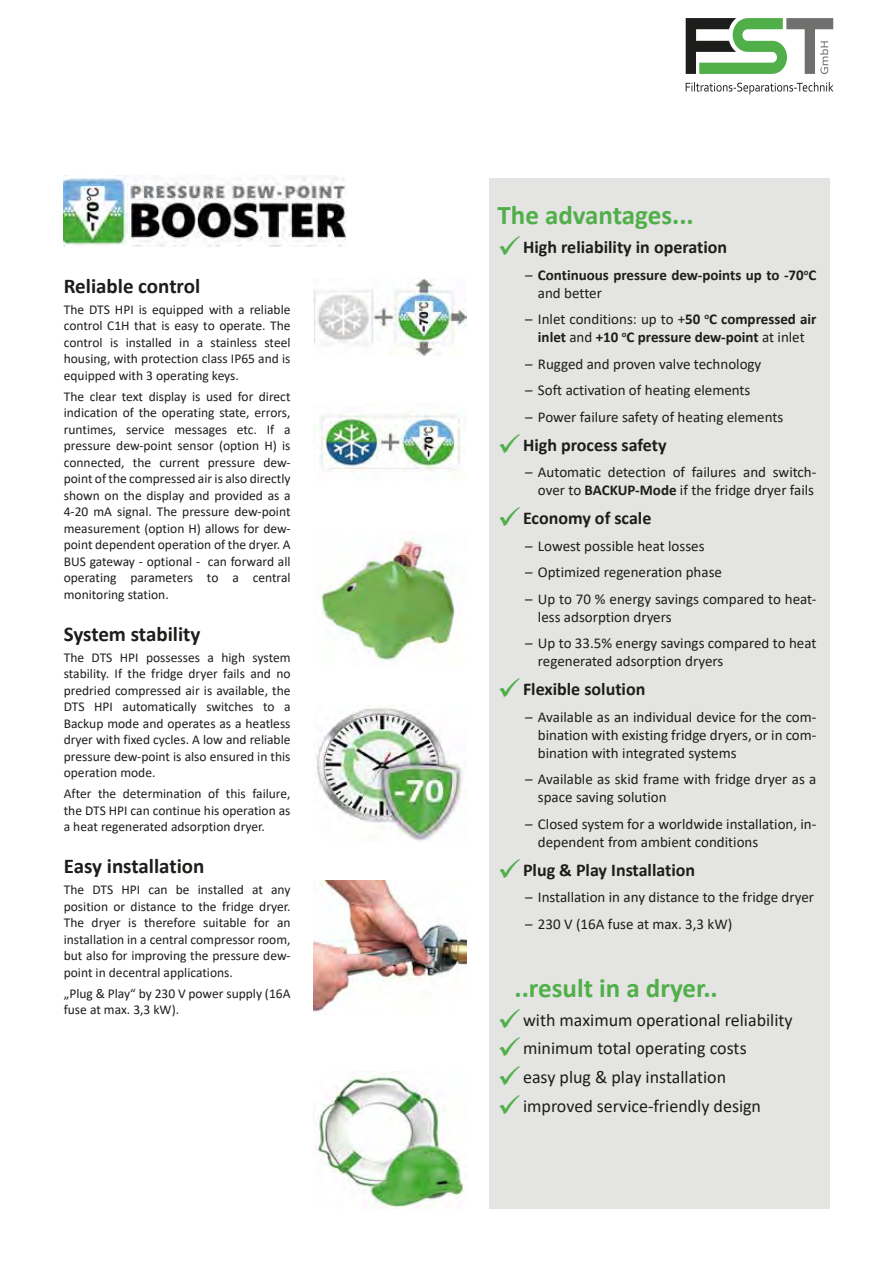
<style>
.page{position:relative;width:893px;height:1263px;background:#fff}
.page>*{position:absolute;margin:0;border:0;box-sizing:border-box;transform-origin:0 0}
.t1{font:700 27px "Calibri";color:#50af48}
.t2{font:700 21px "Calibri";color:#1d1d1b}
.t3{font:18px "Calibri";color:#1d1d1b}
.t4{font:700 18px "Calibri";color:#1d1d1b}
.t5{font:15px/18px "Calibri";color:#1d1d1b}
.t6{font:700 15px/18px "Calibri";color:#1d1d1b}
.t7{font:13.5px/16.5px "Calibri";color:#1d1d1b;text-align:justify}
.s1{color:#50af48}
.s2{font-weight:400}
.s3{font-weight:700}
</style>
<div class="page">
<svg style="left:686px;top:82px;width:147px;height:12px"></svg>
<svg style="left:686px;top:18px;width:147px;height:56px"></svg>
<img style="left:64px;top:176px;width:282px;height:70px">
<div style="left:489px;top:179px;width:340px;height:1030px;background:#e4e4e3"></div>
<img style="left:313px;top:279px;width:153px;height:76px">
<img style="left:313px;top:414px;width:151px;height:66px">
<img style="left:313px;top:538px;width:142px;height:124px">
<img style="left:315px;top:705px;width:151px;height:136px">
<img style="left:313px;top:880px;width:153px;height:133px">
<img style="left:313px;top:1071px;width:153px;height:138px">
<h2 class="t2" style="left:64px;top:271px;width:138px">Reliable control</h2>
<p class="t7" style="left:64px;top:301px;width:228px">The DTS HPI is equipped with a reliable control C1H that is easy to operate. The control is installed in a stainless steel housing, with protection class IP65 and is equipped with 3 operating keys.</p>
<p class="t7" style="left:64px;top:388px;width:228px">The clear text display is used for direct indication of the operating state, errors, runtimes, service messages etc. If a pressure dew-point sensor (option H) is connected, the current pressure dew&shy;point of the compressed air is also directly shown on the display and provided as a 4-20 mA signal. The pressure dew-point measurement (option H) allows for dew&shy;point dependent operation of the dryer. A BUS gateway - optional - can forward all operating parameters to a central monitoring station.</p>
<h2 class="t2" style="left:64px;top:619px;width:138px">System stability</h2>
<p class="t7" style="left:64px;top:649px;width:228px">The DTS HPI possesses a high system stability. If the fridge dryer fails and no predried compressed air is available, the DTS HPI automatically switches to a Backup mode and operates as a heatless dryer with fixed cycles. A low and reliable pressure dew-point is also ensured in this operation mode.</p>
<p class="t7" style="left:64px;top:785px;width:228px">After the determination of this failure, the DTS HPI can continue his operation as a heat regenerated adsorption dryer.</p>
<h2 class="t2" style="left:64px;top:851px;width:142px">Easy installation</h2>
<p class="t7" style="left:64px;top:881px;width:228px">The DTS HPI can be installed at any position or distance to the fridge dryer.<br>The dryer is therefore suitable for an installation in a central compressor room, but also for improving the pressure dew&shy;point in decentral applications.</p>
<p class="t7" style="left:64px;top:984px;width:228px">„Plug &amp; Play“ by 230 V power supply (16A fuse at max. 3,3 kW).</p>
<h1 class="t1" style="left:497px;top:196px;width:198px">The advantages...</h1>
<h3 class="t4" style="left:497px;top:235px;width:231px"><span class="s1">✓</span>High reliability in operation</h3>
<p class="t6" style="left:538px;top:266px;width:280px;text-indent:-13px"><span class="s2">–</span> Continuous pressure dew-points up to -70<sup>o</sup>C <span class="s2">and better</span></p>
<p class="t6" style="left:525px;top:310px;width:293px;text-align:center"><span class="s2">– Inlet conditions: up to +</span>50 <sup>o</sup>C compressed air inlet <span class="s2">and</span> +10 <sup>o</sup>C pressure dew-point <span class="s2">at inlet</span></p>
<p class="t5" style="left:525px;top:355px;width:238px">– Rugged and proven valve technology</p>
<p class="t5" style="left:525px;top:381px;width:227px">– Soft activation of heating elements</p>
<p class="t5" style="left:525px;top:408px;width:260px">– Power failure safety of heating elements</p>
<h3 class="t4" style="left:497px;top:432px;width:171px"><span class="s1">✓</span>High process safety</h3>
<p class="t5" style="left:525px;top:463px;width:293px;text-align:right">– Automatic detection of failures and switch&shy;over to <span class="s3">BACKUP-Mode</span> if the fridge dryer fails</p>
<h3 class="t4" style="left:497px;top:505px;width:155px"><span class="s1">✓</span>Economy of scale</h3>
<p class="t5" style="left:525px;top:536px;width:181px">– Lowest possible heat losses</p>
<p class="t5" style="left:525px;top:563px;width:198px">– Optimized regeneration phase</p>
<p class="t5" style="left:538px;top:589px;width:280px;text-indent:-13px">– Up to 70 % energy savings compared to heat&shy;less adsorption dryers</p>
<p class="t5" style="left:538px;top:634px;width:280px;text-indent:-13px">– Up to 33.5% energy savings compared to heat regenerated adsorption dryers</p>
<h3 class="t4" style="left:497px;top:676px;width:149px"><span class="s1">✓</span>Flexible solution</h3>
<p class="t5" style="left:538px;top:707px;width:280px;text-align:justify;text-indent:-13px">– Available as an individual device for the com&shy;bination with existing fridge dryers, or in com&shy;bination with integrated systems</p>
<p class="t5" style="left:538px;top:770px;width:280px;text-indent:-13px">– Available as skid frame with fridge dryer as a space saving solution</p>
<p class="t5" style="left:538px;top:814px;width:280px;text-indent:-13px">– Closed system for a worldwide installation, in&shy;dependent from ambient conditions</p>
<h3 class="t4" style="left:497px;top:857px;width:199px"><span class="s1">✓</span>Plug &amp; Play Installation</h3>
<p class="t5" style="left:525px;top:888px;width:290px">– Installation in any distance to the fridge dryer</p>
<p class="t5" style="left:525px;top:914px;width:209px">– 230 V (16A fuse at max. 3,3 kW)</p>
<h1 class="t1" style="left:514px;top:968px;width:205px">..result in a dryer..</h1>
<h3 class="t3" style="left:497px;top:1007px;width:297px"><span class="s1">✓</span>with maximum operational reliability</h3>
<h3 class="t3" style="left:497px;top:1036px;width:251px"><span class="s1">✓</span>minimum total operating costs</h3>
<h3 class="t3" style="left:497px;top:1065px;width:230px"><span class="s1">✓</span>easy plug &amp; play installation</h3>
<h3 class="t3" style="left:497px;top:1094px;width:265px"><span class="s1">✓</span>improved service-friendly design</h3>
</div>
